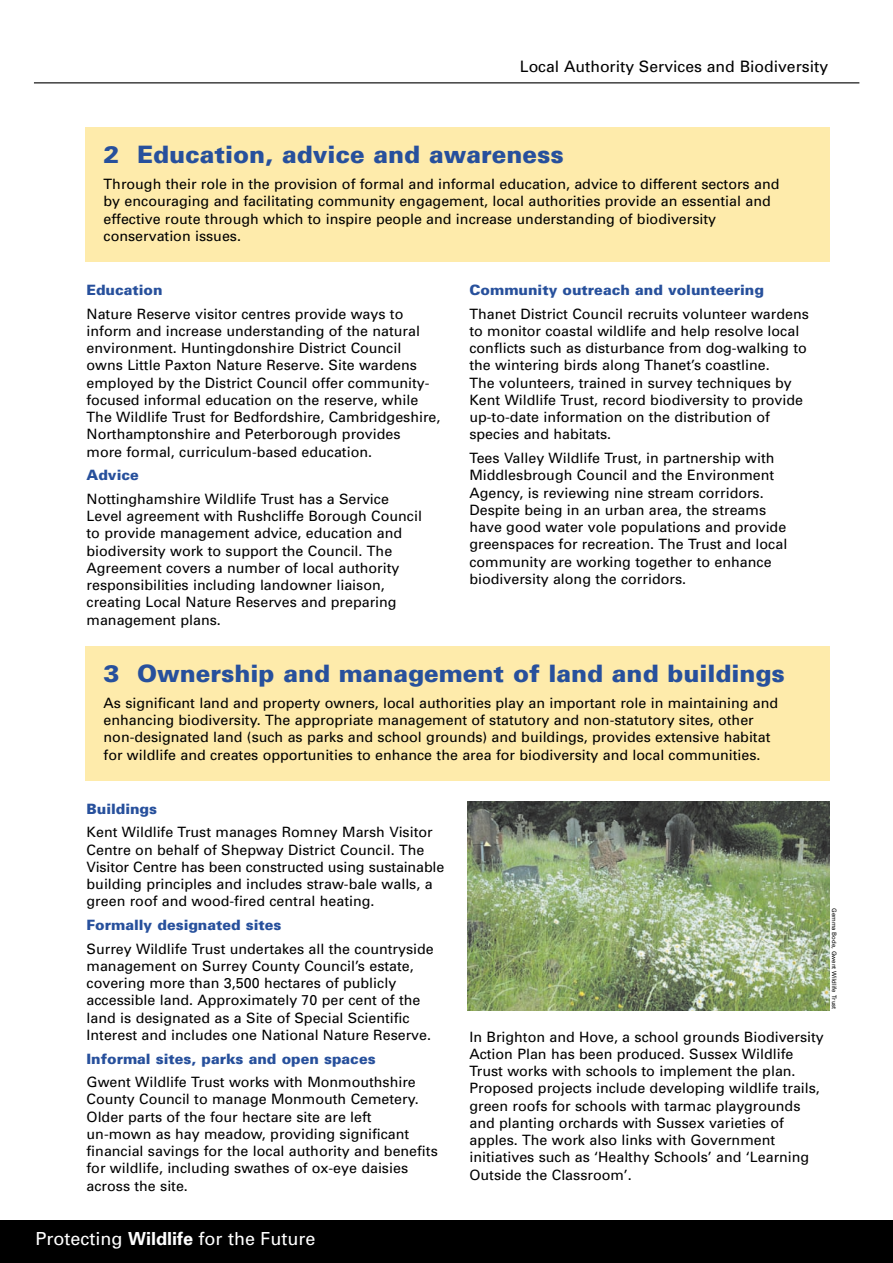
<style>
.page{position:relative;width:893px;height:1263px;background:#fff}
.page>*{position:absolute;margin:0;border:0;box-sizing:border-box;transform-origin:0 0}
.t1{font:900 24px "Univers";color:#27509c}
.t2{font:18px "Univers";color:#fff}
.t3{font:15.75px "Univers";color:#000}
.t4{font:14.25px/17.2px "Univers";color:#000}
.t5{font:900 14.25px "Univers";color:#27509c}
.t6{font:6px "Univers";color:#000}
.s1{font-weight:700}
</style>
<div class="page">
<hr style="left:34px;top:82px;width:825px;height:1px;background:#000">
<div style="left:0;top:1220px;width:892px;height:43px;background:#000"></div>
<div style="left:85px;top:128px;width:744px;height:134px;background:#feebab"></div>
<div style="left:85px;top:646px;width:744px;height:135px;background:#feebab"></div>
<img style="left:468px;top:802px;width:361px;height:209px">
<p class="t3" style="left:520px;top:61px;width:310px">Local Authority Services and Biodiversity</p>
<h1 class="t1" style="left:104px;top:146px;width:461px">2 Education, advice and awareness</h1>
<p class="t4" style="left:104px;top:177px;width:677px">Through their role in the provision of formal and informal education, advice to different sectors and by encouraging and facilitating community engagement, local authorities provide an essential and effective route through which to inspire people and increase understanding of biodiversity conservation issues.</p>
<p class="t5" style="left:87px;top:285px;width:77px">Education</p>
<p class="t4" style="left:87px;top:306px;width:355px">Nature Reserve visitor centres provide ways to inform and increase understanding of the natural environment. Huntingdonshire District Council owns Little Paxton Nature Reserve. Site wardens employed by the District Council offer community&shy;focused informal education on the reserve, while The Wildlife Trust for Bedfordshire, Cambridgeshire, Northamptonshire and Peterborough provides<br>more formal, curriculum-based education.</p>
<p class="t5" style="left:87px;top:470px;width:54px">Advice</p>
<p class="t4" style="left:87px;top:492px;width:337px">Nottinghamshire Wildlife Trust has a Service Level agreement with Rushcliffe Borough Council to provide management advice, education and biodiversity work to support the Council. The Agreement covers a number of local authority responsibilities including landowner liaison, creating Local Nature Reserves and preparing management plans.</p>
<p class="t5" style="left:469px;top:285px;width:296px">Community outreach and volunteering</p>
<p class="t4" style="left:469px;top:306px;width:341px">Thanet District Council recruits volunteer wardens to monitor coastal wildlife and help resolve local conflicts such as disturbance from dog-walking to the wintering birds along Thanet’s coastline.<br>The volunteers, trained in survey techniques by Kent Wildlife Trust, record biodiversity to provide up-to-date information on the distribution of species and habitats.</p>
<p class="t4" style="left:469px;top:451px;width:319px">Tees Valley Wildlife Trust, in partnership with Middlesbrough Council and the Environment Agency, is reviewing nine stream corridors.<br>Despite being in an urban area, the streams have good water vole populations and provide greenspaces for recreation. The Trust and local community are working together to enhance biodiversity along the corridors.</p>
<h1 class="t1" style="left:104px;top:665px;width:682px">3 Ownership and management of land and buildings</h1>
<p class="t4" style="left:104px;top:695px;width:676px">As significant land and property owners, local authorities play an important role in maintaining and enhancing biodiversity. The appropriate management of statutory and non-statutory sites, other non-designated land (such as parks and school grounds) and buildings, provides extensive habitat for wildlife and creates opportunities to enhance the area for biodiversity and local communities.</p>
<p class="t5" style="left:87px;top:803px;width:72px">Buildings</p>
<p class="t4" style="left:87px;top:825px;width:359px">Kent Wildlife Trust manages Romney Marsh Visitor Centre on behalf of Shepway District Council. The Visitor Centre has been constructed using sustainable building principles and includes straw-bale walls, a green roof and wood-fired central heating.</p>
<p class="t5" style="left:87px;top:920px;width:196px">Formally designated sites</p>
<p class="t4" style="left:87px;top:941px;width:348px">Surrey Wildlife Trust undertakes all the countryside management on Surrey County Council’s estate, covering more than 3,500 hectares of publicly accessible land. Approximately 70 per cent of the land is designated as a Site of Special Scientific Interest and includes one National Nature Reserve.</p>
<p class="t5" style="left:87px;top:1053px;width:290px">Informal sites, parks and open spaces</p>
<p class="t4" style="left:87px;top:1075px;width:353px">Gwent Wildlife Trust works with Monmouthshire County Council to manage Monmouth Cemetery.<br>Older parts of the four hectare site are left un-mown as hay meadow, providing significant financial savings for the local authority and benefits for wildlife, including swathes of ox-eye daisies across the site.</p>
<p class="t2" style="left:36px;top:1232px;width:281px">Protecting <span class="s1">Wildlife</span> for the Future</p>
<p class="t6" style="left:836px;top:908px;width:103px;rotate:90deg">Gemma Bode, Gwent Wildlife Trust</p>
<p class="t4" style="left:469px;top:1029px;width:356px">In Brighton and Hove, a school grounds Biodiversity Action Plan has been produced. Sussex Wildlife Trust works with schools to implement the plan.<br>Proposed projects include developing wildlife trails, green roofs for schools with tarmac playgrounds and planting orchards with Sussex varieties of apples. The work also links with Government initiatives such as ‘Healthy Schools’ and ‘Learning Outside the Classroom’.</p>
</div>
